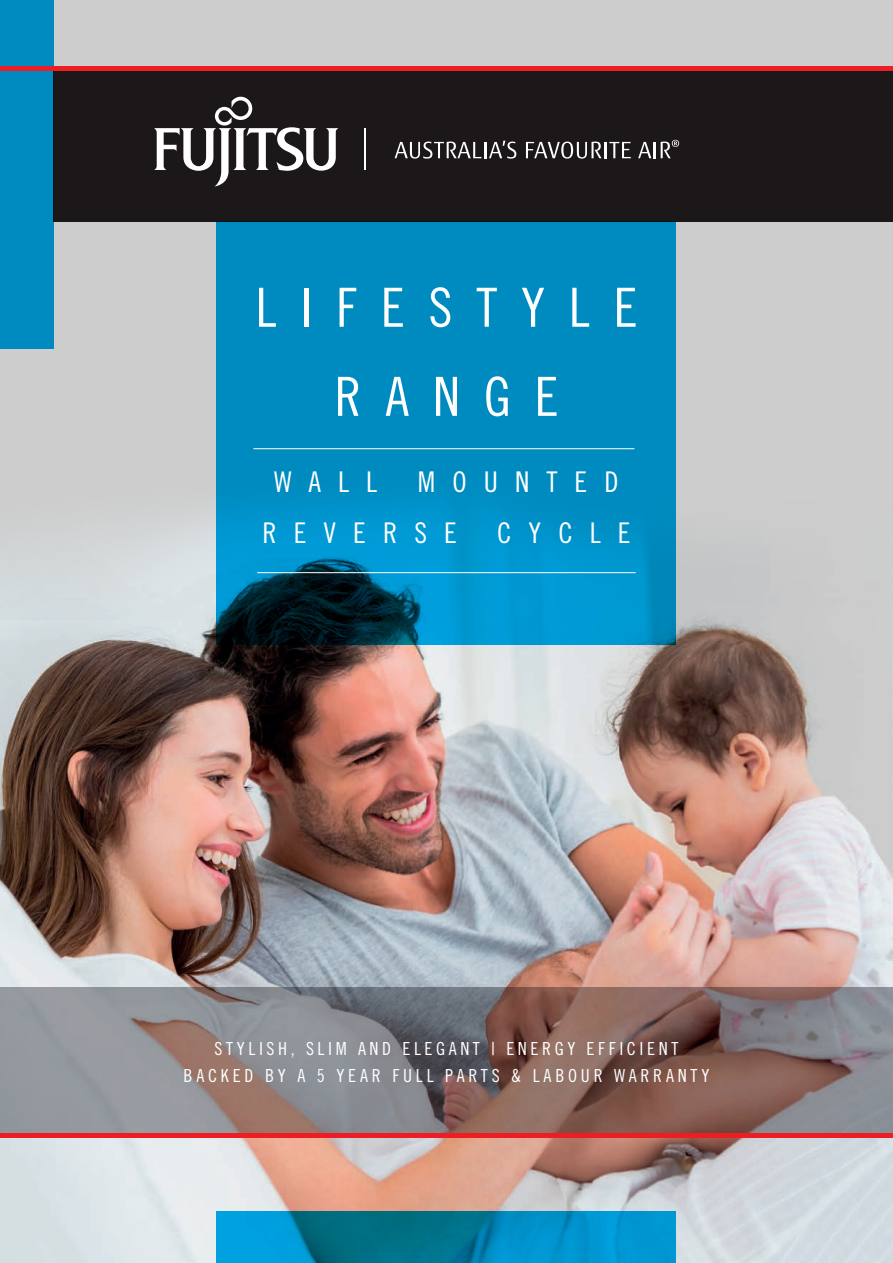
<style>
.page{position:relative;width:893px;height:1263px;background:#fff}
.page>*{position:absolute;margin:0;border:0;box-sizing:border-box;transform-origin:0 0}
.t1{font:54px/89.1px "Trade Gothic LT Std Cn 18";letter-spacing:.44em;color:#fff;text-align:center}
.t2{font:28.5px/51px "Trade Gothic LT Std Cn 18";letter-spacing:.6em;color:#fff}
.t3{font:18px/27px "Trade Gothic LT Std Cn 18";letter-spacing:.2em;color:#fff;text-align:center}
</style>
<div class="page">
<div style="left:0;top:0;width:893px;height:620px;background:#cdcdcd"></div>
<img style="left:0;top:425px;width:893px;height:838px">
<div style="left:0;top:0;width:54px;height:349px;background:#008bc0"></div>
<svg style="left:0;top:986px;width:893px;height:147px;background:#857878"></svg>
<hr style="left:0;top:1133px;width:893px;height:4px;background:#ee1d23">
<svg style="left:217px;top:1211px;width:459px;height:52px;background:#0086b3"></svg>
<svg style="left:217px;top:221px;width:459px;height:424px;background:#0086b9"></svg>
<hr style="left:257px;top:572px;width:379px;height:1px;background:#fff">
<hr style="left:253px;top:448px;width:381px;height:1px;background:#fff">
<div style="left:54px;top:71px;width:839px;height:150px;background:#1c1819"></div>
<hr style="left:0;top:67px;width:893px;height:4px;background:#ee1d23">
<svg style="left:395px;top:141px;width:121px;height:18px"></svg>
<svg style="left:526px;top:142px;width:105px;height:17px"></svg>
<svg style="left:638px;top:140px;width:41px;height:18px"></svg>
<hr style="left:364px;top:128px;width:2px;height:42px;background:#fff">
<svg style="left:154px;top:97px;width:184px;height:89px"></svg>
<h1 class="t1" style="left:255px;top:262px;width:383px">LIFESTYLE<br>RANGE</h1>
<h2 class="t2" style="left:262px;top:456px;width:358px;text-indent:155px">MOUNTED<br>REVERSE</h2>
<h2 class="t2" style="left:274px;top:456px;width:105px">WALL</h2>
<h2 class="t2" style="left:497px;top:507px;width:135px">CYCLE</h2>
<p class="t3" style="left:184px;top:1035px;width:527px">STYLISH, SLIM AND ELEGANT | ENERGY EFFICIENT<br>BACKED BY A 5 YEAR FULL PARTS &amp; LABOUR WARRANTY</p>
</div>
